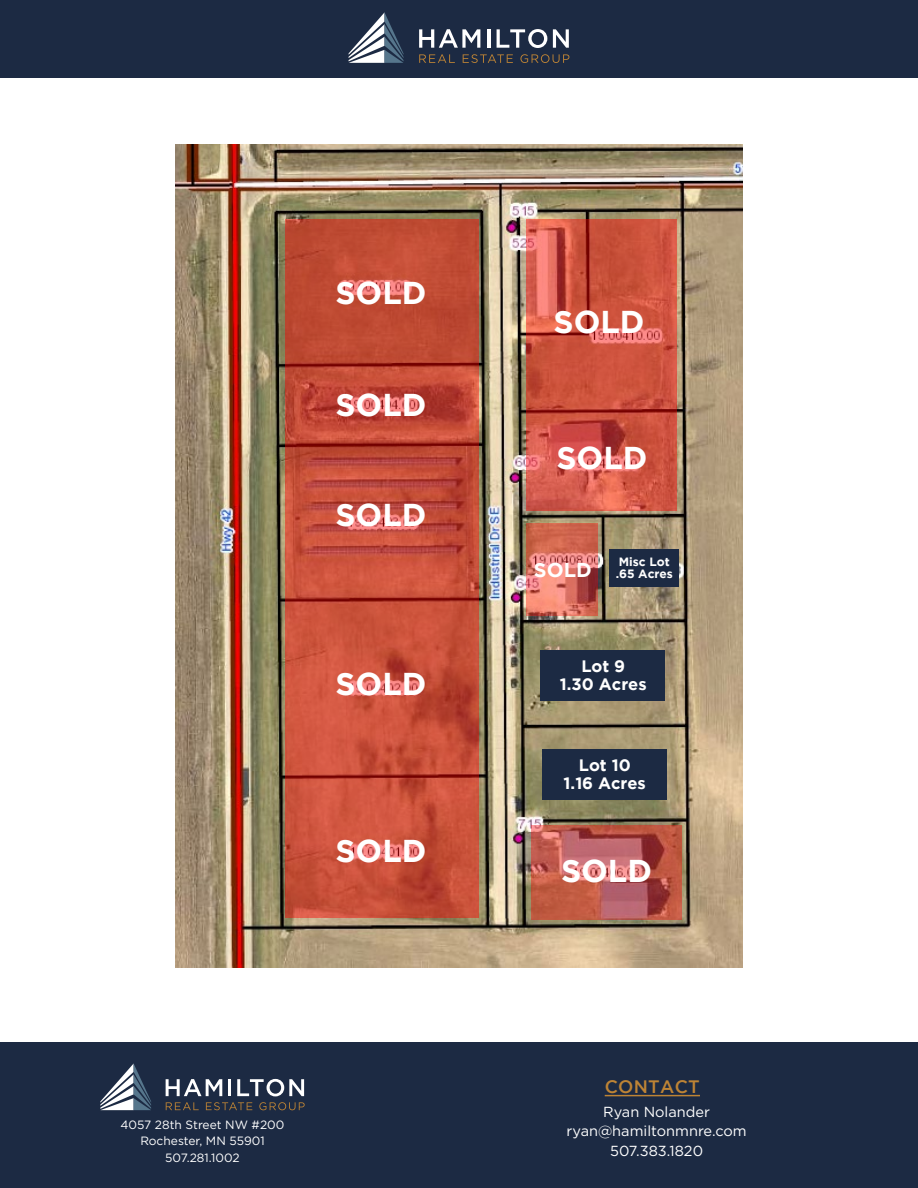
<style>
.page{position:relative;width:918px;height:1188px;background:#fff}
.page>*{position:absolute;margin:0;border:0;box-sizing:border-box;transform-origin:0 0}
.t1{font:700 31.5px "Gotham";color:#fff}
.t2{font:700 19.95px "Gotham";color:#fff}
.t3{font:500 18px "Gotham";letter-spacing:.015em;color:#be8435}
.t4{font:700 16.5px/18px "Gotham";color:#fff;text-align:center}
.t5{font:14.55px/19.5px "Gotham";color:#fff;text-align:center}
.t6{font:12px/16.5px "Gotham";color:#fff;text-align:center}
.t7{font:700 12px/12px "Gotham";color:#fff}
</style>
<div class="page">
<div style="left:0;top:0;width:918px;height:78px;background:#1c2a43"></div>
<svg style="left:419px;top:29px;width:61px;height:19px"></svg>
<hr style="left:487px;top:29px;width:3px;height:19px;background:#fff">
<svg style="left:497px;top:29px;width:50px;height:19px"></svg>
<svg style="left:553px;top:29px;width:16px;height:19px"></svg>
<svg style="left:419px;top:54px;width:36px;height:9px"></svg>
<svg style="left:463px;top:54px;width:50px;height:9px"></svg>
<svg style="left:520px;top:54px;width:49px;height:9px"></svg>
<svg style="left:349px;top:12px;width:54px;height:51px"></svg>
<div style="left:0;top:1042px;width:918px;height:146px;background:#1c2a43"></div>
<hr style="left:605px;top:1095px;width:95px;height:1px;background:#be8435">
<svg style="left:166px;top:1079px;width:56px;height:17px"></svg>
<hr style="left:228px;top:1079px;width:3px;height:17px;background:#fff">
<svg style="left:237px;top:1079px;width:67px;height:17px"></svg>
<svg style="left:166px;top:1102px;width:33px;height:8px"></svg>
<svg style="left:206px;top:1102px;width:46px;height:8px"></svg>
<svg style="left:259px;top:1102px;width:46px;height:8px"></svg>
<svg style="left:100px;top:1063px;width:51px;height:47px"></svg>
<img style="left:176px;top:145px;width:566px;height:823px">
<svg style="left:286px;top:219px;width:193px;height:699px;background:#c54e3a"></svg>
<svg style="left:526px;top:219px;width:151px;height:292px;background:#ce5544"></svg>
<svg style="left:531px;top:825px;width:151px;height:95px;background:#bc5c54"></svg>
<svg style="left:526px;top:523px;width:72px;height:93px;background:#d56f60"></svg>
<div style="left:541px;top:650px;width:124px;height:51px;background:#1c2a43"></div>
<div style="left:610px;top:550px;width:69px;height:37px;background:#1c2a43"></div>
<div style="left:542px;top:749px;width:125px;height:51px;background:#1c2a43"></div>
<h1 class="t1" style="left:335px;top:275px;width:93px">SOLD</h1>
<h1 class="t1" style="left:335px;top:387px;width:93px">SOLD</h1>
<h1 class="t1" style="left:335px;top:497px;width:93px">SOLD</h1>
<h1 class="t1" style="left:335px;top:666px;width:93px">SOLD</h1>
<h1 class="t1" style="left:335px;top:833px;width:93px">SOLD</h1>
<p class="t6" style="left:121px;top:1116px;width:165px">4057 28th Street NW #200<br>Rochester, MN 55901<br>507.281.1002</p>
<h1 class="t1" style="left:554px;top:304px;width:93px">SOLD</h1>
<h1 class="t1" style="left:557px;top:440px;width:93px">SOLD</h1>
<h2 class="t2" style="left:534px;top:558px;width:59px">SOLD</h2>
<p class="t7" style="left:616px;top:556px;width:59px">Misc Lot .65 Acres</p>
<h3 class="t4" style="left:560px;top:657px;width:88px">Lot 9<br>1.30 Acres</h3>
<h3 class="t4" style="left:564px;top:756px;width:84px">Lot 10<br>1.16 Acres</h3>
<h1 class="t1" style="left:561px;top:853px;width:93px">SOLD</h1>
<h3 class="t3" style="left:605px;top:1077px;width:97px">CONTACT</h3>
<p class="t5" style="left:567px;top:1101px;width:182px">Ryan Nolander ryan@hamiltonmnre.com<br>507.383.1820</p>
</div>
